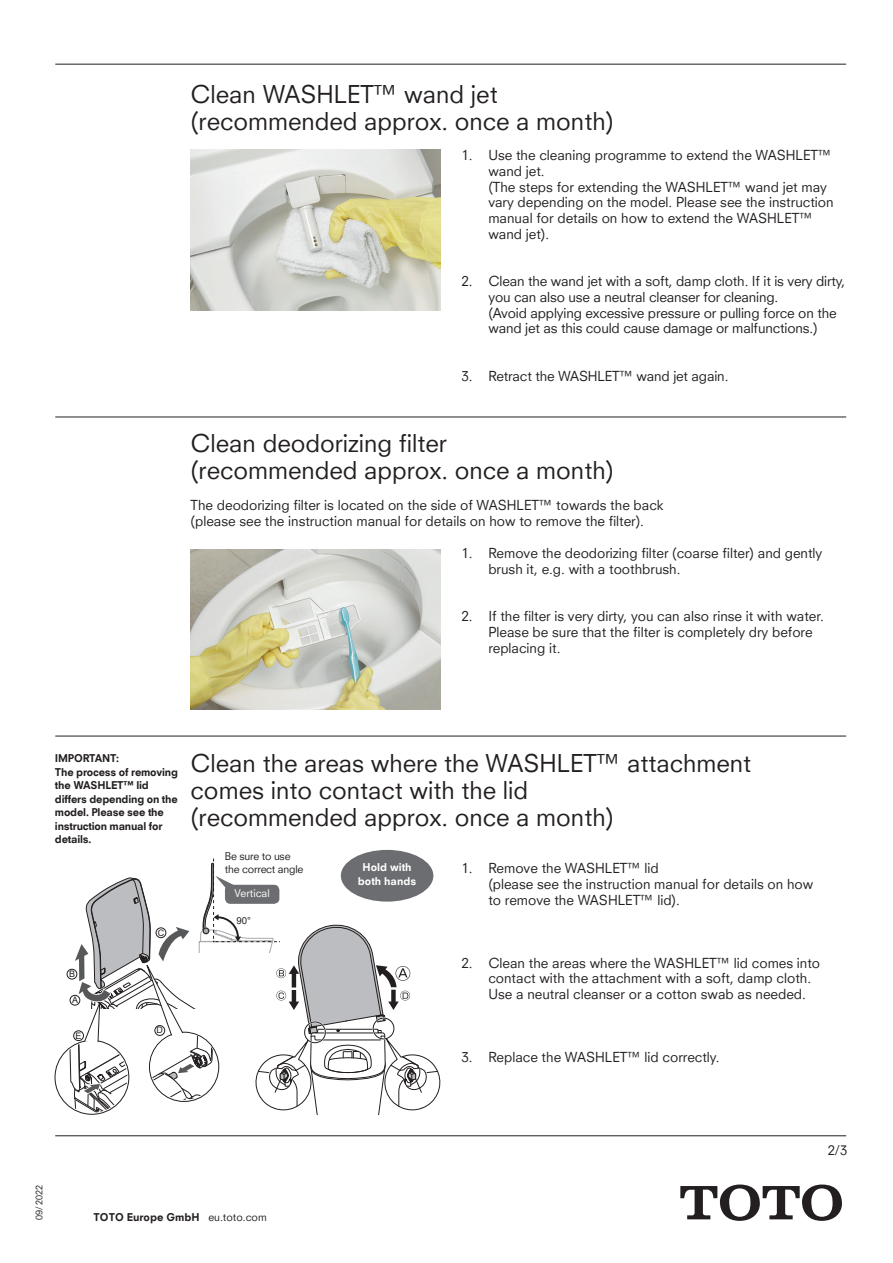
<style>
.page{position:relative;width:893px;height:1263px;background:#fff}
.page>*{position:absolute;margin:0;border:0;box-sizing:border-box;transform-origin:0 0}
.t1{font:24px/27px "Neuzeit SLT";color:#231f20}
.t2{font:13.5px/15.8px "Neuzeit SLT";color:#231f20}
.t3{font:13.05px "Neuzeit SLT";color:#231f20}
.t4{font:800 10.5px/13.5px "Neuzeit SLT";letter-spacing:-.02em;color:#231f20}
.t5{font:10.5px/13.5px "Neuzeit SLT";letter-spacing:-.02em;color:#231f20}
.t6{font:800 10.5px "Neuzeit SLT";color:#231f20}
.t7{font:800 10.5px/13.5px "Neuzeit SLT";color:#fff;text-align:center}
.t8{font:10.5px "Neuzeit SLT";color:#fff}
.t9{font:9.6px "Arial";color:#231f20}
.t10{font:9px "Neuzeit SLT";color:#231f20}
.t11{font:9px "Arial";color:#231f20}
.s1{font-weight:400}
</style>
<div class="page">
<img style="left:191px;top:150px;width:249px;height:160px">
<svg style="left:57px;top:858px;width:384px;height:256px"></svg>
<img style="left:191px;top:549px;width:249px;height:161px">
<hr style="left:55px;top:417px;width:791px;height:1px;background:#231f20">
<hr style="left:55px;top:64px;width:791px;height:1px;background:#231f20">
<hr style="left:55px;top:736px;width:791px;height:1px;background:#231f20">
<hr style="left:55px;top:1135px;width:791px;height:1px;background:#231f20">
<svg style="left:680px;top:1184px;width:162px;height:37px"></svg>
<div style="left:341px;top:850px;width:92px;height:52px;background:#6c6d70;border-radius:50%"></div>
<h1 class="t1" style="left:191px;top:81px;width:425px">Clean WASHLET™ wand jet (recommended approx. once a month)</h1>
<p class="t2" style="left:488px;top:147px;width:347px;text-indent:-27px">1. Use the cleaning programme to extend the WASHLET™ wand jet.<br>(The steps for extending the WASHLET™ wand jet may vary depending on the model. Please see the instruction manual for details on how to extend the WASHLET™ wand jet).</p>
<p class="t2" style="left:488px;top:273px;width:358px;text-indent:-27px">2. Clean the wand jet with a soft, damp cloth. If it is very dirty, you can also use a neutral cleanser for cleaning.<br>(Avoid applying excessive pressure or pulling force on the wand jet as this could cause damage or malfunctions.)</p>
<p class="t2" style="left:461px;top:368px;width:269px">3. Retract the WASHLET™ wand jet again.</p>
<h1 class="t1" style="left:191px;top:429px;width:425px">Clean deodorizing filter (recommended approx. once a month)</h1>
<p class="t2" style="left:191px;top:497px;width:474px">The deodorizing filter is located on the side of WASHLET™ towards the back (please see the instruction manual for details on how to remove the filter).</p>
<p class="t2" style="left:488px;top:545px;width:335px;text-indent:-27px">1. Remove the deodorizing filter (coarse filter) and gently brush it, e.g. with a toothbrush.</p>
<p class="t2" style="left:488px;top:608px;width:337px;text-indent:-27px">2. If the filter is very dirty, you can also rinse it with water.<br>Please be sure that the filter is completely dry before replacing it.</p>
<p class="t4" style="left:55px;top:752px;width:125px">IMPORTANT:<br>The process of removing the WASHLET™ lid differs depending on the model. Please see the instruction manual for details.</p>
<p class="t11" style="left:69px;top:968px;width:7px">B</p>
<p class="t11" style="left:72px;top:994px;width:7px">A</p>
<p class="t11" style="left:76px;top:1029px;width:7px">E</p>
<p class="t11" style="left:158px;top:926px;width:8px">C</p>
<p class="t11" style="left:157px;top:1024px;width:8px">D</p>
<h1 class="t1" style="left:191px;top:750px;width:562px">Clean the areas where the WASHLET™ attachment comes into contact with the lid<br>(recommended approx. once a month)</h1>
<p class="t5" style="left:225px;top:849px;width:80px">Be sure to use the correct angle</p>
<p class="t2" style="left:488px;top:860px;width:326px;text-indent:-27px">1. Remove the WASHLET™ lid<br>(please see the instruction manual for details on how to remove the WASHLET™ lid).</p>
<p class="t7" style="left:358px;top:861px;width:60px">Hold with both hands</p>
<p class="t8" style="left:235px;top:887px;width:37px">Vertical</p>
<p class="t9" style="left:237px;top:914px;width:16px">90°</p>
<p class="t2" style="left:488px;top:955px;width:333px;text-indent:-27px">2. Clean the areas where the WASHLET™ lid comes into contact with the attachment with a soft, damp cloth.<br>Use a neutral cleanser or a cotton swab as needed.</p>
<p class="t2" style="left:461px;top:1049px;width:260px">3. Replace the WASHLET™ lid correctly.</p>
<p class="t10" style="left:34px;top:1220px;width:37px;rotate:-90deg">09/2022</p>
<p class="t6" style="left:94px;top:1211px;width:175px">TOTO Europe GmbH <span class="s1">eu.toto.com</span></p>
<p class="t3" style="left:828px;top:1142px;width:21px">2/3</p>
</div>
